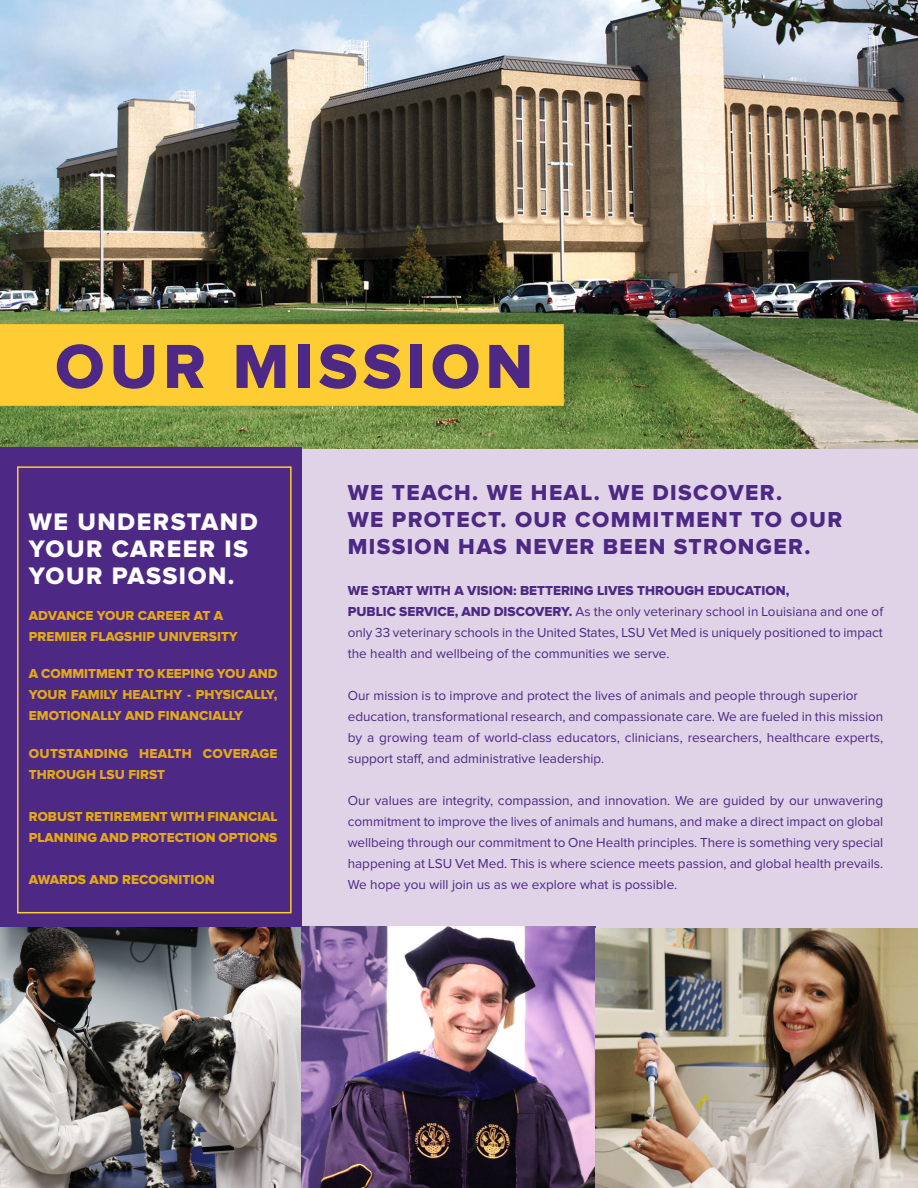
<style>
.page{position:relative;width:918px;height:1188px;background:#fff}
.page>*{position:absolute;margin:0;border:0;box-sizing:border-box;transform-origin:0 0}
.t1{font:64.5px "Proxima Nova Extrabld";letter-spacing:.08em;color:#4d2884}
.t2{font:24.75px/27px "Proxima Nova Extrabld";letter-spacing:.06em;color:#fff}
.t3{font:22.5px/27px "Proxima Nova Extrabld";letter-spacing:.06em;color:#4d2884}
.t4{font:13.5px/21px "Proxima Nova";color:#4d2884;text-align:justify}
.t5{font:13.5px/21px "Proxima Nova Extrabld";color:#e3aa15}
.t6{font:13.5px "Proxima Nova Extrabld";color:#4d2884}
.s1{font-family:"Proxima Nova Extrabld"}
</style>
<div class="page">
<div style="left:0;top:447px;width:918px;height:533px;background:#e0d2e7"></div>
<img style="left:0;top:0;width:918px;height:448px">
<img style="left:301px;top:926px;width:295px;height:262px">
<img style="left:0;top:927px;width:301px;height:261px">
<img style="left:596px;top:928px;width:322px;height:260px">
<div style="left:0;top:324px;width:564px;height:82px;background:#fecd33"></div>
<div style="left:0;top:447px;width:302px;height:480px;background:#4d2884"></div>
<div style="left:17px;top:466px;width:275px;height:447px;border:2px solid #fecd33"></div>
<p class="t1" style="left:55px;top:329px;width:480px">OUR MISSION</p>
<p class="t2" style="left:29px;top:509px;width:230px">WE UNDERSTAND<br>YOUR CAREER IS<br>YOUR PASSION.</p>
<p class="t5" style="left:29px;top:605px;width:210px">ADVANCE YOUR CAREER AT A<br>PREMIER FLAGSHIP UNIVERSITY</p>
<p class="t5" style="left:29px;top:664px;width:250px;text-align:justify">A COMMITMENT TO KEEPING YOU AND YOUR FAMILY HEALTHY - PHYSICALLY, EMOTIONALLY AND FINANCIALLY</p>
<p class="t5" style="left:29px;top:743px;width:250px">OUTSTANDING HEALTH COVERAGE<br>THROUGH LSU FIRST</p>
<p class="t5" style="left:29px;top:806px;width:250px">ROBUST RETIREMENT WITH FINANCIAL<br>PLANNING AND PROTECTION OPTIONS</p>
<p class="t5" style="left:29px;top:869px;width:187px">AWARDS AND RECOGNITION</p>
<p class="t3" style="left:348px;top:480px;width:436px">WE TEACH. WE HEAL. WE DISCOVER.</p>
<p class="t3" style="left:348px;top:507px;width:496px">WE PROTECT. OUR COMMITMENT TO OUR<br>MISSION HAS NEVER BEEN STRONGER.</p>
<p class="t6" style="left:348px;top:583px;width:443px">WE START WITH A VISION: BETTERING LIVES THROUGH EDUCATION,</p>
<p class="t4" style="left:348px;top:601px;width:537px"><span class="s1">PUBLIC SERVICE, AND DISCOVERY.</span> As the only veterinary school in Louisiana and one of only 33 veterinary schools in the United States, LSU Vet Med is uniquely positioned to impact the health and wellbeing of the communities we serve.</p>
<p class="t4" style="left:348px;top:685px;width:512px">Our mission is to improve and protect the lives of animals and people through superior</p>
<p class="t4" style="left:348px;top:706px;width:537px">education, transformational research, and compassionate care. We are fueled in this mission by a growing team of world-class educators, clinicians, researchers, healthcare experts, support staff, and administrative leadership.</p>
<p class="t4" style="left:348px;top:790px;width:537px">Our values are integrity, compassion, and innovation. We are guided by our unwavering commitment to improve the lives of animals and humans, and make a direct impact on global wellbeing through our commitment to One Health principles. There is something very special happening at LSU Vet Med. This is where science meets passion, and global health prevails.<br>We hope you will join us as we explore what is possible.</p>
</div>
